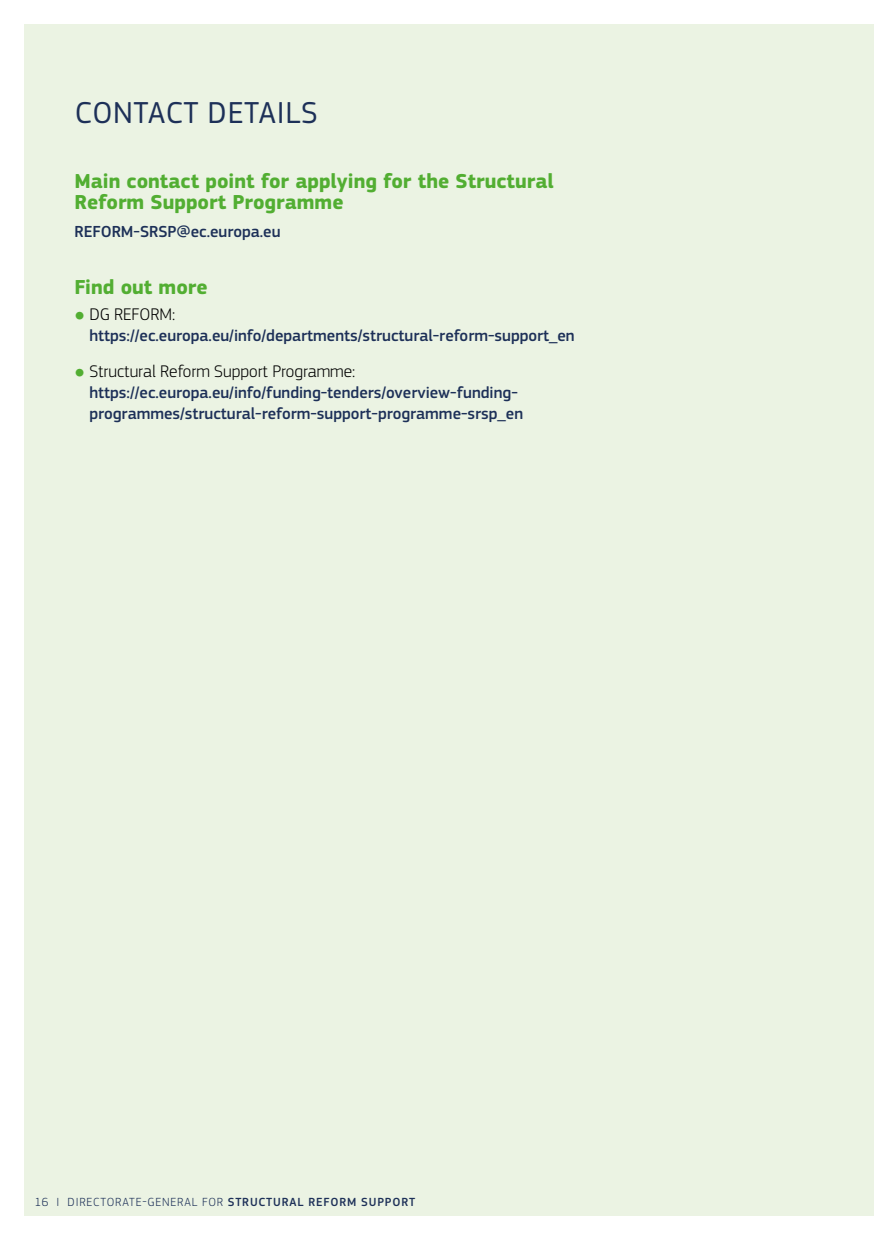
<style>
.page{position:relative;width:874px;height:1241px;background:#fff}
.page>*{position:absolute;margin:0;border:0;box-sizing:border-box;transform-origin:0 0}
.t1{font:31.5px "EC Square Sans Pro";letter-spacing:.02em;color:#1d3058}
.t2{font:700 21px/21px "EC Square Sans Pro";color:#52ae32}
.t3{font:300 17.5px "EC Square Sans Pro";color:#000}
.t4{font:500 16.62px/21px "EC Square Sans Pro";color:#1d3058}
.t5{font:300 12.25px "EC Square Sans Pro";letter-spacing:.07em;color:#1d3058}
.s1{font-size:12.25px;color:#52ae32}
.s2{font-weight:500}
</style>
<div class="page">
<div style="left:25px;top:25px;width:848px;height:1190px;background:#ebf3e3"></div>
<h1 class="t1" style="left:75px;top:94px;width:244px">CONTACT DETAILS</h1>
<p class="t2" style="left:74px;top:171px;width:480px">Main contact point for applying for the Structural<br>Reform Support Programme</p>
<p class="t4" style="left:74px;top:221px;width:207px">REFORM-SRSP@ec.europa.eu</p>
<p class="t2" style="left:74px;top:277px;width:135px">Find out more</p>
<p class="t3" style="left:74px;top:303px;width:102px"><span class="s1">●</span> DG REFORM:</p>
<p class="t4" style="left:89px;top:325px;width:486px">https://ec.europa.eu/info/departments/structural-reform-support_en</p>
<p class="t3" style="left:74px;top:360px;width:282px"><span class="s1">●</span> Structural Reform Support Programme:</p>
<p class="t4" style="left:89px;top:382px;width:435px">https://ec.europa.eu/info/funding-tenders/overview-funding&shy;programmes/structural-reform-support-programme-srsp_en</p>
<p class="t5" style="left:35px;top:1194px;width:381px">16 I DIRECTORATE-GENERAL FOR <span class="s2">STRUCTURAL REFORM SUPPORT</span></p>
</div>
